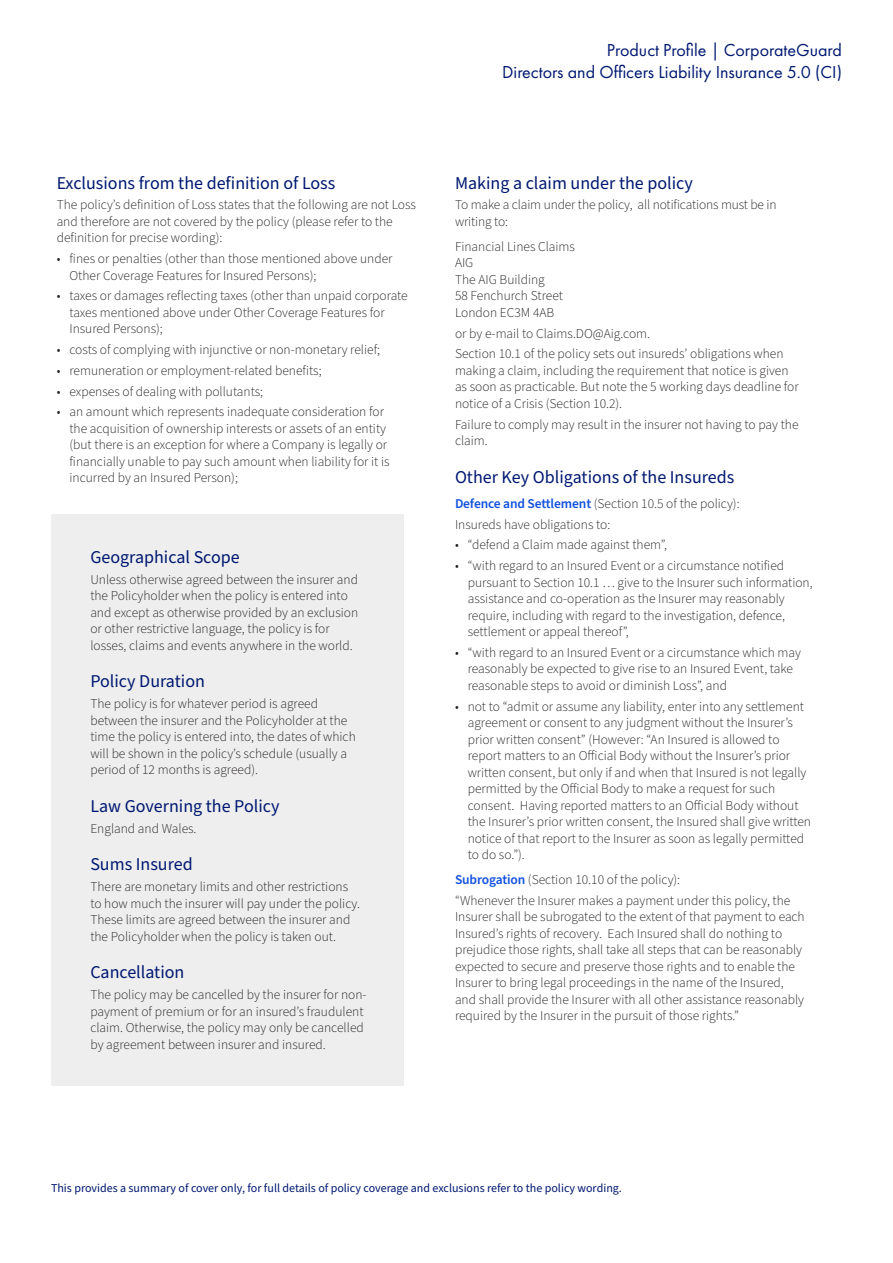
<style>
.page{position:relative;width:893px;height:1263px;background:#fff}
.page>*{position:absolute;margin:0;border:0;box-sizing:border-box;transform-origin:0 0}
.intro{font:18px "Source Sans Pro";color:#001871}
.intro-2{font:18px/21.6px "Futura PT";color:#001871;text-align:right}
.intro-3{font:300 13.5px/16.5px "Source Sans Pro";color:#231f20}
.intro-4{font:12px "Source Sans Pro";color:#001871}
.s1{font-weight:600;color:#1352de}
</style>
<div class="page">
<div style="left:51px;top:514px;width:353px;height:572px;background:#eee"></div>
<p class="intro" style="left:57px;top:171px;width:280px">Exclusions from the definition of Loss</p>
<p class="intro-3" style="left:57px;top:197px;width:361px">The policy’s definition of Loss states that the following are not Loss and therefore are not covered by the policy (please refer to the definition for precise wording):</p>
<p class="intro-3" style="left:69px;top:251px;width:325px;text-indent:-13px">• fines or penalties (other than those mentioned above under<br>Other Coverage Features for Insured Persons);</p>
<p class="intro-3" style="left:69px;top:288px;width:340px;text-indent:-13px">• taxes or damages reflecting taxes (other than unpaid corporate taxes mentioned above under Other Coverage Features for<br>Insured Persons);</p>
<p class="intro-3" style="left:57px;top:342px;width:325px">• costs of complying with injunctive or non-monetary relief;</p>
<p class="intro-3" style="left:57px;top:362px;width:266px">• remuneration or employment-related benefits;</p>
<p class="intro-3" style="left:57px;top:383px;width:208px">• expenses of dealing with pollutants;</p>
<p class="intro-3" style="left:69px;top:404px;width:322px;text-indent:-13px">• an amount which represents inadequate consideration for the acquisition of ownership interests or assets of an entity (but there is an exception for where a Company is legally or financially unable to pay such amount when liability for it is incurred by an Insured Person);</p>
<p class="intro" style="left:90px;top:545px;width:151px">Geographical Scope</p>
<p class="intro-3" style="left:90px;top:571px;width:269px">Unless otherwise agreed between the insurer and the Policyholder when the policy is entered into and except as otherwise provided by an exclusion or other restrictive language, the policy is for losses, claims and events anywhere in the world.</p>
<p class="intro" style="left:90px;top:669px;width:116px">Policy Duration</p>
<p class="intro-3" style="left:90px;top:696px;width:267px">The policy is for whatever period is agreed between the insurer and the Policyholder at the time the policy is entered into, the dates of which will be shown in the policy’s schedule (usually a period of 12 months is agreed).</p>
<p class="intro" style="left:90px;top:794px;width:191px">Law Governing the Policy</p>
<p class="intro-3" style="left:90px;top:820px;width:108px">England and Wales.</p>
<p class="intro" style="left:90px;top:852px;width:104px">Sums Insured</p>
<p class="intro-3" style="left:90px;top:879px;width:271px">There are monetary limits and other restrictions to how much the insurer will pay under the policy.<br>These limits are agreed between the insurer and the Policyholder when the policy is taken out.</p>
<p class="intro" style="left:90px;top:960px;width:96px">Cancellation</p>
<p class="intro-3" style="left:90px;top:987px;width:278px">The policy may be cancelled by the insurer for non&shy;payment of premium or for an insured’s fraudulent claim. Otherwise, the policy may only be cancelled by agreement between insurer and insured.</p>
<p class="intro-2" style="left:502px;top:39px;width:341px">Product Profile | CorporateGuard<br>Directors and Officers Liability Insurance 5.0 (CI)</p>
<p class="intro" style="left:455px;top:171px;width:239px">Making a claim under the policy</p>
<p class="intro-3" style="left:455px;top:197px;width:323px">To make a claim under the policy, all notifications must be in writing to:</p>
<p class="intro-3" style="left:455px;top:238px;width:122px">Financial Lines Claims</p>
<p class="intro-3" style="left:455px;top:255px;width:20px">AIG</p>
<p class="intro-3" style="left:455px;top:271px;width:91px">The AIG Building</p>
<p class="intro-3" style="left:455px;top:288px;width:109px">58 Fenchurch Street</p>
<p class="intro-3" style="left:455px;top:304px;width:101px">London EC3M 4AB</p>
<p class="intro-3" style="left:455px;top:325px;width:197px">or by e-mail to Claims.DO@Aig.com.</p>
<p class="intro-3" style="left:455px;top:346px;width:345px">Section 10.1 of the policy sets out insureds’ obligations when making a claim, including the requirement that notice is given as soon as practicable. But note the 5 working days deadline for notice of a Crisis (Section 10.2).</p>
<p class="intro-3" style="left:455px;top:416px;width:345px">Failure to comply may result in the insurer not having to pay the claim.</p>
<p class="intro" style="left:455px;top:465px;width:281px">Other Key Obligations of the Insureds</p>
<p class="intro-3" style="left:455px;top:495px;width:286px"><span class="s1">Defence and Settlement</span> (Section 10.5 of the policy):</p>
<p class="intro-3" style="left:455px;top:516px;width:157px">Insureds have obligations to:</p>
<p class="intro-3" style="left:455px;top:537px;width:213px">• “defend a Claim made against them”,</p>
<p class="intro-3" style="left:468px;top:558px;width:346px;text-indent:-13px">• “with regard to an Insured Event or a circumstance notified pursuant to Section 10.1 … give to the Insurer such information, assistance and co-operation as the Insurer may reasonably require, including with regard to the investigation, defence, settlement or appeal thereof”,</p>
<p class="intro-3" style="left:468px;top:644px;width:335px;text-indent:-13px">• “with regard to an Insured Event or a circumstance which may reasonably be expected to give rise to an Insured Event, take reasonable steps to avoid or diminish Loss”, and</p>
<p class="intro-3" style="left:468px;top:698px;width:345px;text-indent:-13px">• not to “admit or assume any liability, enter into any settlement agreement or consent to any judgment without the Insurer’s prior written consent” (However: “An Insured is allowed to report matters to an Official Body without the Insurer’s prior written consent, but only if and when that Insured is not legally permitted by the Official Body to make a request for such consent. Having reported matters to an Official Body without the Insurer’s prior written consent, the Insured shall give written notice of that report to the Insurer as soon as legally permitted to do so.”).</p>
<p class="intro-3" style="left:455px;top:872px;width:227px"><span class="s1">Subrogation</span> (Section 10.10 of the policy):</p>
<p class="intro-3" style="left:455px;top:893px;width:351px">“Whenever the Insurer makes a payment under this policy, the Insurer shall be subrogated to the extent of that payment to each Insured’s rights of recovery. Each Insured shall do nothing to prejudice those rights, shall take all steps that can be reasonably expected to secure and preserve those rights and to enable the Insurer to bring legal proceedings in the name of the Insured, and shall provide the Insurer with all other assistance reasonably required by the Insurer in the pursuit of those rights.”</p>
<p class="intro-4" style="left:51px;top:1179px;width:572px">This provides a summary of cover only, for full details of policy coverage and exclusions refer to the policy wording.</p>
</div>
